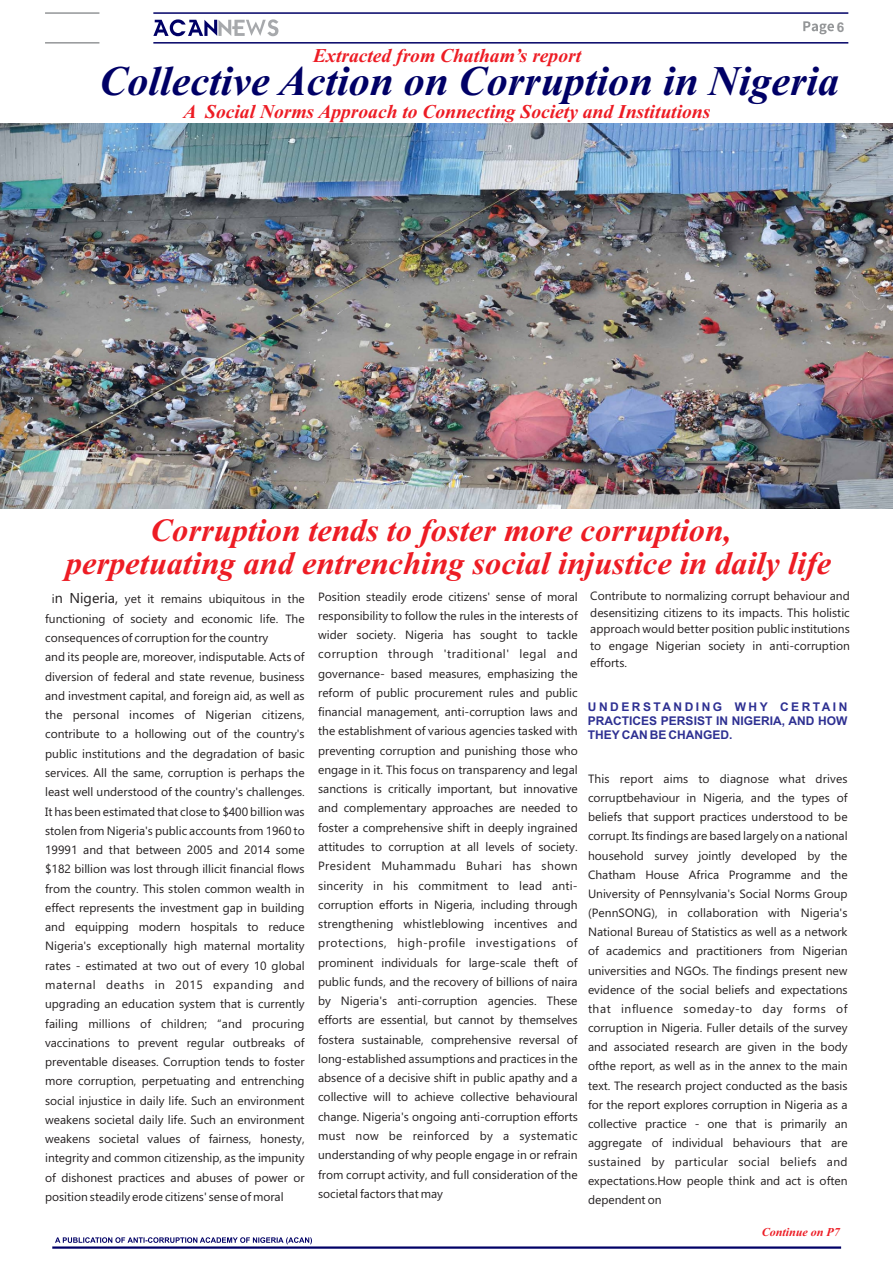
<style>
.page{position:relative;width:893px;height:1262px;background:#fff}
.page>*{position:absolute;margin:0;border:0;box-sizing:border-box;transform-origin:0 0}
.t1{font:italic 700 42px "Times New Roman";color:#006}
.t2{font:italic 700 32.4px/32.2px "Times New Roman";color:#ed1c24;text-align:center}
.t3{font:italic 700 19.5px "Times New Roman";color:#ed1c24}
.t4{font:700 13.5px "Arial";color:#949698}
.t5{font:12px/19.2px "Ebrima";color:#231f20;text-align:justify}
.t6{font:700 12px/14.1px "Arial";color:#2e3092;text-align:justify}
.t7{font:italic 700 12px "Times New Roman";color:#ed1c24}
.s1{font-size:14.25px}
</style>
<div class="page">
<img style="left:0;top:123px;width:893px;height:386px">
<svg style="left:55px;top:1237px;width:257px;height:7px"></svg>
<hr style="left:52px;top:1246px;width:789px;height:2px;background:#006">
<svg style="left:153px;top:19px;width:125px;height:17px"></svg>
<hr style="left:45px;top:12px;width:54px;height:2px;background:#949698">
<hr style="left:45px;top:42px;width:54px;height:2px;background:#949698">
<hr style="left:153px;top:12px;width:695px;height:2px;background:#006">
<hr style="left:153px;top:42px;width:695px;height:2px;background:#006">
<svg style="left:803px;top:21px;width:31px;height:13px"></svg>
<p class="t4" style="left:836px;top:22px;width:9px">6</p>
<h3 class="t3" style="left:313px;top:48px;width:269px">Extracted from Chatham’s report</h3>
<h1 class="t1" style="left:99px;top:67px;width:741px">Collective Action on Corruption in Nigeria</h1>
<h3 class="t3" style="left:184px;top:105px;width:528px">A Social Norms Approach to Connecting Society and Institutions</h3>
<h2 class="t2" style="left:66px;top:517px;width:767px">Corruption tends to foster more corruption,<br>perpetuating and entrenching social injustice in daily life</h2>
<p class="t5" style="left:45px;top:590px;width:261px;text-align:left;text-indent:7px">i<span class="s1">n Nigeria,</span> yet it remains ubiquitous in the functioning of society and economic life. The consequences of corruption for the country<br>and its people are, moreover, indisputable. Acts of diversion of federal and state revenue, business and investment capital, and foreign aid, as well as the personal incomes of Nigerian citizens, contribute to a hollowing out of the country's public institutions and the degradation of basic services. All the same, corruption is perhaps the least well understood of the country's challenges.<br>It has been estimated that close to $400 billion was stolen from Nigeria's public accounts from 1960 to 19991 and that between 2005 and 2014 some $182 billion was lost through illicit financial flows from the country. This stolen common wealth in effect represents the investment gap in building and equipping modern hospitals to reduce Nigeria's exceptionally high maternal mortality rates - estimated at two out of every 10 global maternal deaths in 2015 expanding and upgrading an education system that is currently failing millions of children; “and procuring vaccinations to prevent regular outbreaks of preventable diseases. Corruption tends to foster more corruption, perpetuating and entrenching social injustice in daily life. Such an environment weakens societal daily life. Such an environment weakens societal values of fairness, honesty, integrity and common citizenship, as the impunity of dishonest practices and abuses of power or position steadily erode citizens' sense of moral</p>
<p class="t5" style="left:318px;top:588px;width:261px">Position steadily erode citizens' sense of moral responsibility to follow the rules in the interests of wider society. Nigeria has sought to tackle corruption through 'traditional' legal and governance- based measures, emphasizing the reform of public procurement rules and public financial management, anti-corruption laws and the establishment of various agencies tasked with preventing corruption and punishing those who engage in it. This focus on transparency and legal sanctions is critically important, but innovative and complementary approaches are needed to foster a comprehensive shift in deeply ingrained attitudes to corruption at all levels of society.<br>President Muhammadu Buhari has shown sincerity in his commitment to lead anti&shy;corruption efforts in Nigeria, including through strengthening whistleblowing incentives and protections, high-profile investigations of prominent individuals for large-scale theft of public funds, and the recovery of billions of naira by Nigeria's anti-corruption agencies. These efforts are essential, but cannot by themselves fostera sustainable, comprehensive reversal of long-established assumptions and practices in the absence of a decisive shift in public apathy and a collective will to achieve collective behavioural change. Nigeria's ongoing anti-corruption efforts must now be reinforced by a systematic understanding of why people engage in or refrain from corrupt activity, and full consideration of the societal factors that may</p>
<p class="t5" style="left:590px;top:588px;width:261px;line-height:16.8px">Contribute to normalizing corrupt behaviour and desensitizing citizens to its impacts. This holistic approach would better position public institutions to engage Nigerian society in anti-corruption efforts.</p>
<p class="t6" style="left:588px;top:700px;width:261px">UNDERSTANDING WHY CERTAIN PRACTICES PERSIST IN NIGERIA, AND HOW THEY CAN BE CHANGED.</p>
<p class="t5" style="left:588px;top:770px;width:261px">This report aims to diagnose what drives corruptbehaviour in Nigeria, and the types of beliefs that support practices understood to be corrupt. Its findings are based largely on a national household survey jointly developed by the Chatham House Africa Programme and the University of Pennsylvania's Social Norms Group (PennSONG), in collaboration with Nigeria's National Bureau of Statistics as well as a network of academics and practitioners from Nigerian universities and NGOs. The findings present new evidence of the social beliefs and expectations that influence someday-to day forms of corruption in Nigeria. Fuller details of the survey and associated research are given in the body ofthe report, as well as in the annex to the main text. The research project conducted as the basis for the report explores corruption in Nigeria as a collective practice - one that is primarily an aggregate of individual behaviours that are sustained by particular social beliefs and expectations.How people think and act is often dependent on</p>
<p class="t7" style="left:761px;top:1227px;width:80px">Continue on P7</p>
</div>
